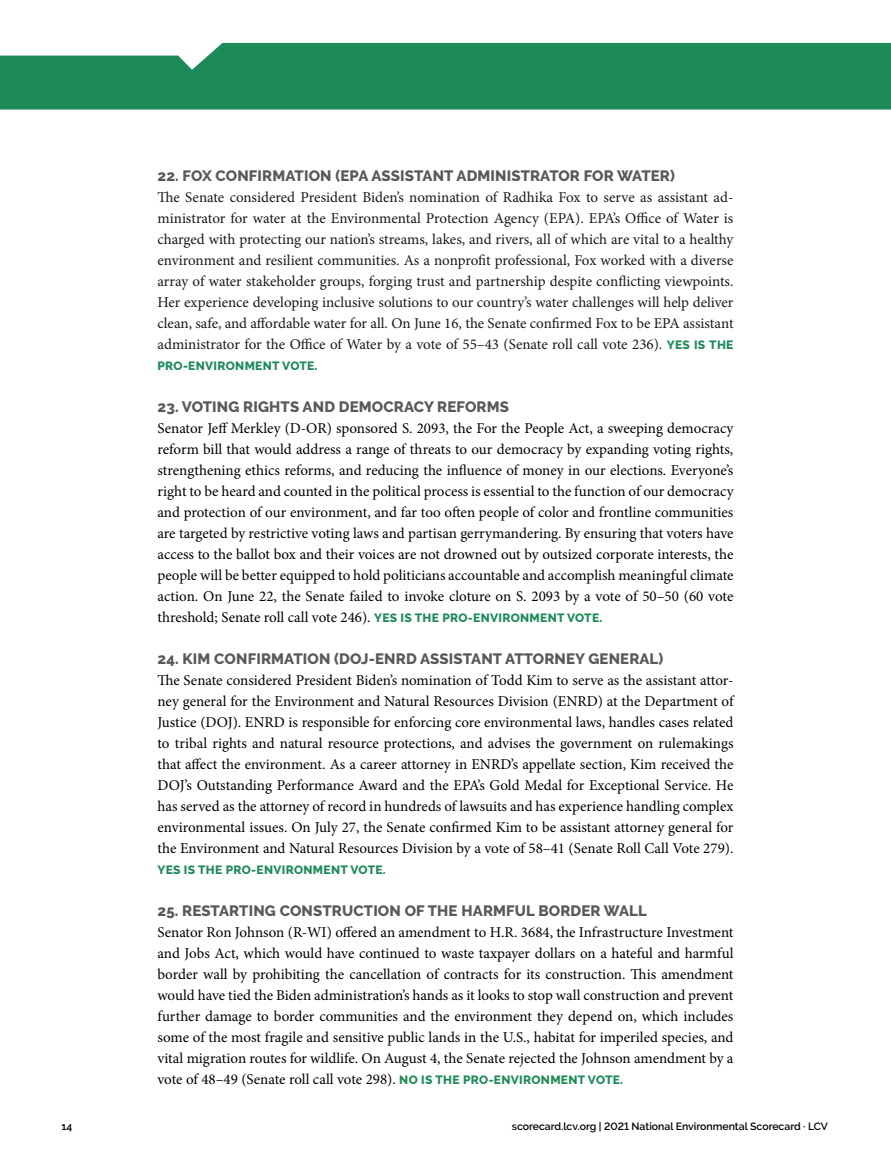
<style>
.page{position:relative;width:891px;height:1161px;background:#fff}
.page>*{position:absolute;margin:0;border:0;box-sizing:border-box;transform-origin:0 0}
.t1{font:15px/21px "Minion Pro";letter-spacing:-.005em;color:#000;text-align:justify}
.t2{font:15px/21px "Minion Pro";letter-spacing:-.005em;color:#1a1818;text-align:justify}
.t3{font:800 15px "Raleway";letter-spacing:.01em;color:#58595b}
.t4{font:800 12px "Raleway";letter-spacing:.025em;color:#1d8b58}
.t5{font:600 10.5px "Raleway";color:#000}
.s1{font-family:"Raleway";font-weight:800;font-size:12px;color:#1d8b58}
</style>
<div class="page">
<div style="left:0;top:43px;width:891px;height:67px;background:#1d8b58"></div>
<p class="t3" style="left:158px;top:167px;width:519px">22. FOX CONFIRMATION (EPA ASSISTANT ADMINISTRATOR FOR WATER)</p>
<p class="t2" style="left:158px;top:186px;width:578px">The Senate considered President Biden’s nomination of Radhika Fox to serve as assistant ad&shy;ministrator for water at the Environmental Protection Agency (EPA). EPA’s Office of Water is charged with protecting our nation’s streams, lakes, and rivers, all of which are vital to a healthy environment and resilient communities. As a nonprofit professional, Fox worked with a diverse array of water stakeholder groups, forging trust and partnership despite conflicting viewpoints.<br>Her experience developing inclusive solutions to our country’s water challenges will help deliver clean, safe, and affordable water for all. On June 16, the Senate confirmed Fox to be EPA assistant administrator for the Office of Water by a vote of 55–43 (Senate roll call vote 236). <span class="s1">YES IS THE</span></p>
<p class="t4" style="left:157px;top:359px;width:162px">PRO-ENVIRONMENT VOTE.</p>
<p class="t3" style="left:158px;top:398px;width:353px">23. VOTING RIGHTS AND DEMOCRACY REFORMS</p>
<p class="t1" style="left:158px;top:417px;width:578px">Senator Jeff Merkley (D-OR) sponsored S. 2093, the For the People Act, a sweeping democracy reform bill that would address a range of threats to our democracy by expanding voting rights, strengthening ethics reforms, and reducing the influence of money in our elections. Everyone’s right to be heard and counted in the political process is essential to the function of our democracy and protection of our environment, and far too often people of color and frontline communities are targeted by restrictive voting laws and partisan gerrymandering. By ensuring that voters have access to the ballot box and their voices are not drowned out by outsized corporate interests, the people will be better equipped to hold politicians accountable and accomplish meaningful climate action. On June 22, the Senate failed to invoke cloture on S. 2093 by a vote of 50–50 (60 vote threshold; Senate roll call vote 246). <span class="s1">YES IS THE PRO-ENVIRONMENT VOTE.</span></p>
<p class="t3" style="left:158px;top:650px;width:507px">24. KIM CONFIRMATION (DOJ-ENRD ASSISTANT ATTORNEY GENERAL)</p>
<p class="t1" style="left:158px;top:669px;width:578px">The Senate considered President Biden’s nomination of Todd Kim to serve as the assistant attor&shy;ney general for the Environment and Natural Resources Division (ENRD) at the Department of Justice (DOJ). ENRD is responsible for enforcing core environmental laws, handles cases related to tribal rights and natural resource protections, and advises the government on rulemakings that affect the environment. As a career attorney in ENRD’s appellate section, Kim received the DOJ’s Outstanding Performance Award and the EPA’s Gold Medal for Exceptional Service. He has served as the attorney of record in hundreds of lawsuits and has experience handling complex environmental issues. On July 27, the Senate confirmed Kim to be assistant attorney general for the Environment and Natural Resources Division by a vote of 58–41 (Senate Roll Call Vote 279).</p>
<p class="t4" style="left:158px;top:863px;width:230px">YES IS THE PRO-ENVIRONMENT VOTE.</p>
<p class="t3" style="left:158px;top:902px;width:491px">25. RESTARTING CONSTRUCTION OF THE HARMFUL BORDER WALL</p>
<p class="t1" style="left:158px;top:921px;width:578px">Senator Ron Johnson (R-WI) offered an amendment to H.R. 3684, the Infrastructure Investment and Jobs Act, which would have continued to waste taxpayer dollars on a hateful and harmful border wall by prohibiting the cancellation of contracts for its construction. This amendment would have tied the Biden administration’s hands as it looks to stop wall construction and prevent further damage to border communities and the environment they depend on, which includes some of the most fragile and sensitive public lands in the U.S., habitat for imperiled species, and vital migration routes for wildlife. On August 4, the Senate rejected the Johnson amendment by a vote of 48–49 (Senate roll call vote 298). <span class="s1">NO IS THE PRO-ENVIRONMENT VOTE.</span></p>
<p class="t5" style="left:62px;top:1120px;width:12px">14</p>
<p class="t5" style="left:512px;top:1120px;width:318px">scorecard.lcv.org | 2021 National Environmental Scorecard · LCV</p>
</div>
